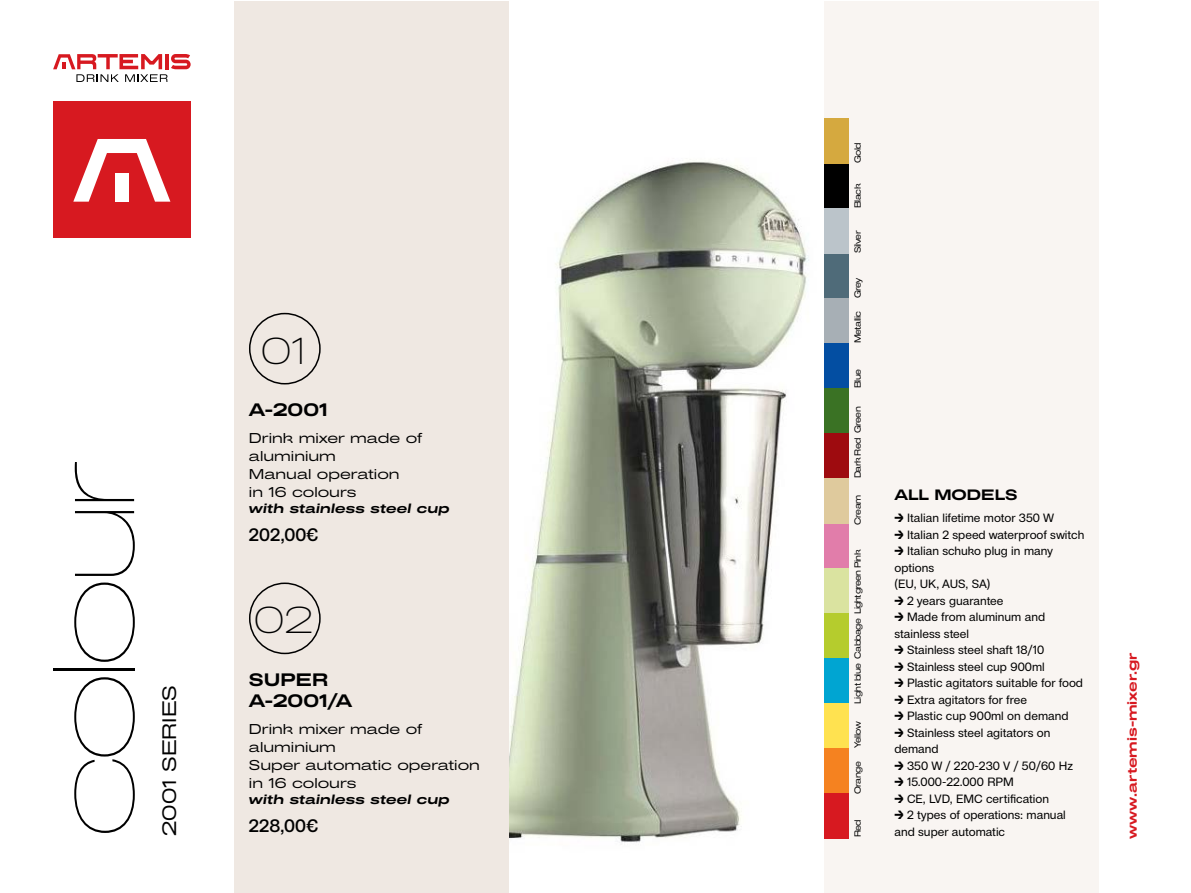
<style>
.page{position:relative;width:1191px;height:893px;background:#fff}
.page>*{position:absolute;margin:0;border:0;box-sizing:border-box;transform-origin:0 0}
.t1{font:115.95px "CF Mod Grotesk Thin Ext Exp";letter-spacing:-.075em;color:#000}
.t2{font:37.5px "CF Mod Grotesk Ext Lt Ext Exp";color:#000}
.t3{font:19.5px "CF Mod Grotesk Reg Ext Exp";color:#000}
.t4{font:18px/21.6px "CF Mod Grotesk Bold Ext Exp";color:#000}
.t5{font:500 18px "CF Mod Grotesk";color:#000}
.t6{font:15px "CF Mod Grotesk Bold Ext Exp";color:#000}
.t7{font:14.25px/18px "CF Mod Grotesk Reg Ext Exp";color:#000}
.t8{font:13.5px "CF Mod Grotesk Bold Ext Exp Obliq";color:#000}
.t9{font:13.5px "CF Mod Grotesk Bold Ext Exp";color:#d71920}
.t10{font:12px/16.5px "CF Mod Grotesk";color:#000}
.t11{font:expanded 9px "CF Mod Grotesk";letter-spacing:-.06em;color:#000}
.s1{font-weight:900}
</style>
<div class="page">
<img style="left:483px;top:161px;width:370px;height:732px">
<div style="left:234px;top:1px;width:275px;height:891px;background:#efe8e2"></div>
<div style="left:249px;top:313px;width:72px;height:71px;border:2px solid #000;border-radius:50%"></div>
<div style="left:249px;top:582px;width:72px;height:72px;border:2px solid #000;border-radius:50%"></div>
<div style="left:824px;top:1px;width:275px;height:891px;background:#f9f5f2"></div>
<div style="left:824px;top:523px;width:24px;height:46px;background:#e17daa"></div>
<div style="left:824px;top:569px;width:24px;height:45px;background:#dae3a0"></div>
<div style="left:824px;top:614px;width:24px;height:45px;background:#b5cc2d"></div>
<div style="left:824px;top:659px;width:24px;height:45px;background:#00a5d2"></div>
<div style="left:824px;top:704px;width:24px;height:45px;background:#ffe250"></div>
<div style="left:824px;top:749px;width:24px;height:45px;background:#f58220"></div>
<div style="left:824px;top:794px;width:24px;height:45px;background:#d71920"></div>
<div style="left:824px;top:253px;width:24px;height:45px;background:#4f6b79"></div>
<div style="left:824px;top:163px;width:24px;height:45px;background:#000"></div>
<div style="left:824px;top:118px;width:24px;height:45px;background:#d5a93f"></div>
<div style="left:824px;top:298px;width:24px;height:45px;background:#a7afb5"></div>
<div style="left:824px;top:208px;width:24px;height:45px;background:#bbc4ca"></div>
<div style="left:824px;top:343px;width:24px;height:45px;background:#034ea2"></div>
<div style="left:824px;top:388px;width:24px;height:45px;background:#3a7224"></div>
<div style="left:824px;top:433px;width:24px;height:45px;background:#9e0b0f"></div>
<div style="left:824px;top:478px;width:24px;height:45px;background:#dfca9d"></div>
<div style="left:53px;top:102px;width:138px;height:136px;background:#d71920"></div>
<svg style="left:73px;top:139px;width:97px;height:63px"></svg>
<svg style="left:53px;top:54px;width:138px;height:28px"></svg>
<h1 class="t1" style="left:29px;top:839px;width:381px;rotate:-90deg">colour</h1>
<h3 class="t3" style="left:158px;top:836px;width:152px;rotate:-90deg">2001 SERIES</h3>
<h2 class="t2" style="left:261px;top:329px;width:47px">01</h2>
<h3 class="t4" style="left:249px;top:399px;width:80px">Α-2001</h3>
<p class="t7" style="left:249px;top:429px;width:175px">Drink mixer made of aluminium<br>Manual operation<br>in 16 colours</p>
<p class="t8" style="left:249px;top:501px;width:202px">with stainless steel cup</p>
<h3 class="t5" style="left:249px;top:524px;width:71px">202,00€</h3>
<h2 class="t2" style="left:254px;top:599px;width:61px">02</h2>
<h3 class="t4" style="left:249px;top:668px;width:105px">SUPER<br>Α-2001/Α</h3>
<p class="t7" style="left:249px;top:720px;width:232px">Drink mixer made of aluminium<br>Super automatic operation in 16 colours</p>
<p class="t8" style="left:249px;top:792px;width:202px">with stainless steel cup</p>
<h3 class="t5" style="left:249px;top:815px;width:71px">228,00€</h3>
<p class="t11" style="left:852px;top:163px;width:22px;rotate:-90deg">Gold</p>
<p class="t11" style="left:852px;top:208px;width:26px;rotate:-90deg">Black</p>
<p class="t11" style="left:852px;top:253px;width:24px;rotate:-90deg">Silver</p>
<p class="t11" style="left:852px;top:298px;width:22px;rotate:-90deg">Grey</p>
<p class="t11" style="left:852px;top:343px;width:34px;rotate:-90deg">Metallic</p>
<p class="t11" style="left:852px;top:388px;width:21px;rotate:-90deg">Blue</p>
<p class="t11" style="left:852px;top:478px;width:73px;rotate:-90deg">Dark Red Green</p>
<p class="t11" style="left:852px;top:524px;width:31px;rotate:-90deg">Cream</p>
<p class="t11" style="left:852px;top:704px;width:156px;rotate:-90deg">Light blue Cabbage Light green Pink</p>
<p class="t11" style="left:852px;top:748px;width:28px;rotate:-90deg">Yellow</p>
<p class="t11" style="left:852px;top:794px;width:34px;rotate:-90deg">Orange</p>
<p class="t11" style="left:852px;top:837px;width:20px;rotate:-90deg">Red</p>
<p class="t6" style="left:894px;top:486px;width:124px">ALL MODELS</p>
<p class="t10" style="left:894px;top:510px;width:161px"><span class="s1">→</span> Italian lifetime motor 350 W</p>
<p class="t10" style="left:894px;top:526px;width:191px"><span class="s1">→</span> Italian 2 speed waterproof switch</p>
<p class="t10" style="left:894px;top:543px;width:160px"><span class="s1">→</span> Italian schuko plug in many options<br>(EU, UK, AUS, SA)</p>
<p class="t10" style="left:894px;top:592px;width:110px"><span class="s1">→</span> 2 years guarantee</p>
<p class="t10" style="left:894px;top:609px;width:152px"><span class="s1">→</span> Made from aluminum and stainless steel</p>
<p class="t10" style="left:894px;top:642px;width:151px"><span class="s1">→</span> Stainless steel shaft 18/10</p>
<p class="t10" style="left:894px;top:658px;width:152px"><span class="s1">→</span> Stainless steel cup 900ml</p>
<p class="t10" style="left:894px;top:675px;width:190px"><span class="s1">→</span> Plastic agitators suitable for food</p>
<p class="t10" style="left:894px;top:691px;width:134px"><span class="s1">→</span> Extra agitators for free</p>
<p class="t10" style="left:894px;top:708px;width:175px"><span class="s1">→</span> Plastic cup 900ml on demand</p>
<p class="t10" style="left:894px;top:724px;width:158px"><span class="s1">→</span> Stainless steel agitators on demand</p>
<p class="t10" style="left:894px;top:757px;width:180px"><span class="s1">→</span> 350 W / 220-230 V / 50/60 Hz</p>
<p class="t10" style="left:894px;top:774px;width:121px"><span class="s1">→</span> 15.000-22.000 RPM</p>
<p class="t10" style="left:894px;top:790px;width:156px"><span class="s1">→</span> CE, LVD, EMC certification</p>
<p class="t10" style="left:894px;top:807px;width:173px"><span class="s1">→</span> 2 types of operations: manual</p>
<p class="t10" style="left:894px;top:823px;width:112px">and super automatic</p>
<p class="t9" style="left:1124px;top:839px;width:188px;rotate:-90deg">www.artemis-mixer.gr</p>
</div>
